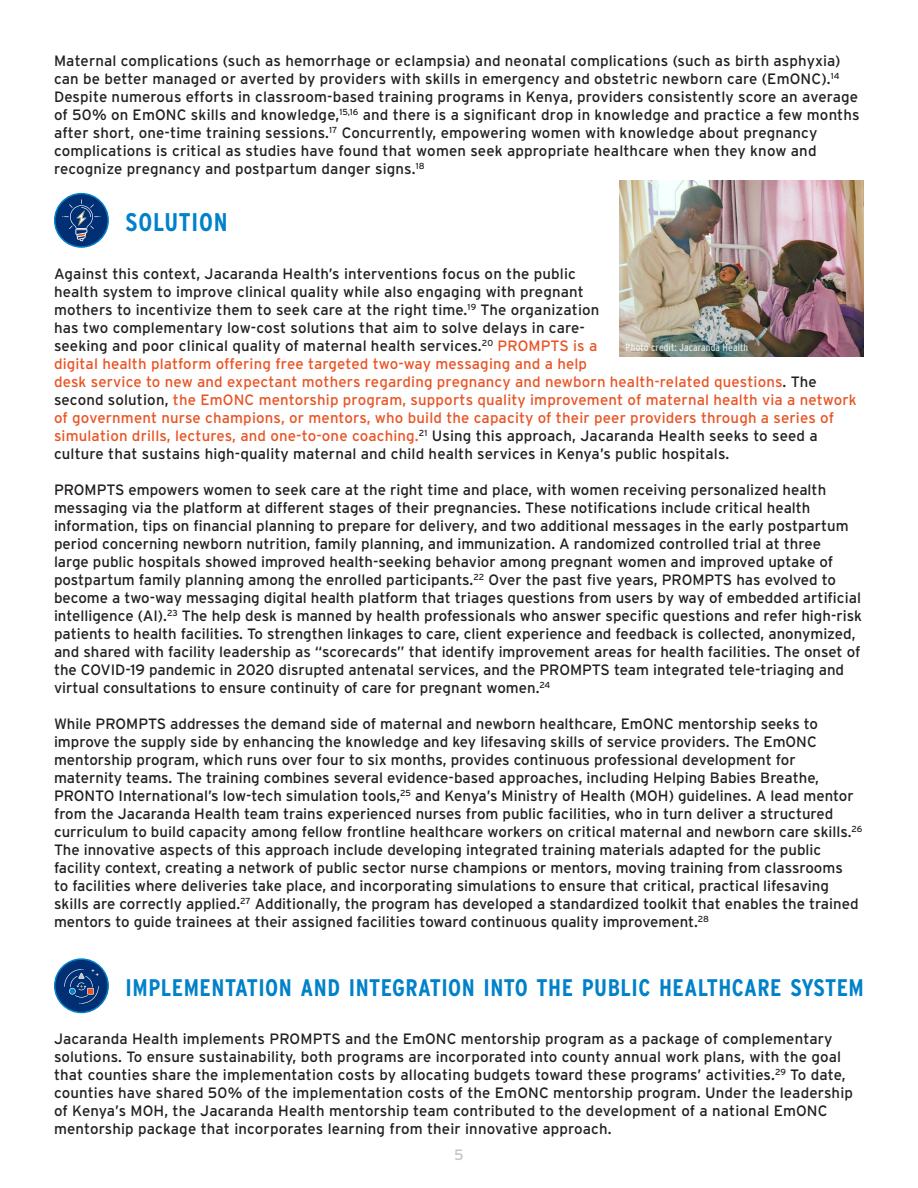
<style>
.page{position:relative;width:918px;height:1188px;background:#fff}
.page>*{position:absolute;margin:0;border:0;box-sizing:border-box;transform-origin:0 0}
.Paragraph_text{font:700 condensed 25.5px "Interstate";letter-spacing:.03em;color:#0081c9}
.Paragraph_text-2{font:700 condensed 24px "Interstate";letter-spacing:.02em;color:#0081c9}
.Paragraph_text-3{font:15px/18px "Interstate";color:#231f20}
.t1{font:15px "Interstate";color:#c3c5c8}
.t2{font:condensed 10.5px "Interstate";letter-spacing:.01em;color:#fff}
.s1{color:#e95424}
</style>
<div class="page">
<svg style="left:55px;top:194px;width:53px;height:53px"></svg>
<div style="left:54px;top:193px;width:55px;height:55px;border:2px solid #0081c9;border-radius:50%"></div>
<div style="left:55px;top:959px;width:53px;height:54px;background:#002f73;border-radius:50%"></div>
<div style="left:54px;top:958px;width:55px;height:55px;border:2px solid #0081c9;border-radius:50%"></div>
<svg style="left:62px;top:199px;width:39px;height:42px;background:#1d4781"></svg>
<svg style="left:64px;top:969px;width:35px;height:35px"></svg>
<img style="left:619px;top:181px;width:245px;height:175px">
<p class="Paragraph_text-3" style="left:54px;top:52px;width:807px">Maternal complications (such as hemorrhage or eclampsia) and neonatal complications (such as birth asphyxia) can be better managed or averted by providers with skills in emergency and obstetric newborn care (EmONC).<sup>14<br></sup>Despite numerous efforts in classroom-based training programs in Kenya, providers consistently score an average of 50% on EmONC skills and knowledge,<sup>15,16</sup> and there is a significant drop in knowledge and practice a few months after short, one-time training sessions.<sup>17</sup> Concurrently, empowering women with knowledge about pregnancy complications is critical as studies have found that women seek appropriate healthcare when they know and recognize pregnancy and postpartum danger signs.<sup>18</sup></p>
<p class="Paragraph_text" style="left:126px;top:207px;width:103px">SOLUTION</p>
<p class="Paragraph_text-3" style="left:54px;top:264px;width:804px">Against this context, Jacaranda Health’s interventions focus on the public<br>health system to improve clinical quality while also engaging with pregnant<br>mothers to incentivize them to seek care at the right time.<sup>19</sup> The organization<br>has two complementary low-cost solutions that aim to solve delays in care-<br>seeking and poor clinical quality of maternal health services.<sup>20</sup> <span class="s1">PROMPTS is a<br>digital health platform offering free targeted two-way messaging and a help<br>desk service to new and expectant mothers regarding pregnancy and newborn health-related questions</span>. The second solution, <span class="s1">the EmONC mentorship program, supports quality improvement of maternal health via a network of government nurse champions, or mentors, who build the capacity of their peer providers through a series of simulation drills, lectures, and one-to-one coaching.</span><sup>21</sup> Using this approach, Jacaranda Health seeks to seed a culture that sustains high-quality maternal and child health services in Kenya’s public hospitals.</p>
<p class="Paragraph_text-3" style="left:54px;top:480px;width:810px">PROMPTS empowers women to seek care at the right time and place, with women receiving personalized health messaging via the platform at different stages of their pregnancies. These notifications include critical health information, tips on financial planning to prepare for delivery, and two additional messages in the early postpartum period concerning newborn nutrition, family planning, and immunization. A randomized controlled trial at three<br>large public hospitals showed improved health-seeking behavior among pregnant women and improved uptake of postpartum family planning among the enrolled participants.<sup>22</sup> Over the past five years, PROMPTS has evolved to become a two-way messaging digital health platform that triages questions from users by way of embedded artificial intelligence (AI).<sup>23</sup> The help desk is manned by health professionals who answer specific questions and refer high-risk patients to health facilities. To strengthen linkages to care, client experience and feedback is collected, anonymized, and shared with facility leadership as “scorecards” that identify improvement areas for health facilities. The onset of the COVID-19 pandemic in 2020 disrupted antenatal services, and the PROMPTS team integrated tele-triaging and virtual consultations to ensure continuity of care for pregnant women.<sup>24</sup></p>
<p class="Paragraph_text-3" style="left:54px;top:714px;width:810px">While PROMPTS addresses the demand side of maternal and newborn healthcare, EmONC mentorship seeks to improve the supply side by enhancing the knowledge and key lifesaving skills of service providers. The EmONC mentorship program, which runs over four to six months, provides continuous professional development for maternity teams. The training combines several evidence-based approaches, including Helping Babies Breathe, PRONTO International’s low-tech simulation tools,<sup>25</sup> and Kenya’s Ministry of Health (MOH) guidelines. A lead mentor from the Jacaranda Health team trains experienced nurses from public facilities, who in turn deliver a structured curriculum to build capacity among fellow frontline healthcare workers on critical maternal and newborn care skills.<sup>26<br></sup>The innovative aspects of this approach include developing integrated training materials adapted for the public facility context, creating a network of public sector nurse champions or mentors, moving training from classrooms<br>to facilities where deliveries take place, and incorporating simulations to ensure that critical, practical lifesaving skills are correctly applied.<sup>27</sup> Additionally, the program has developed a standardized toolkit that enables the trained mentors to guide trainees at their assigned facilities toward continuous quality improvement.<sup>28</sup></p>
<p class="t2" style="left:626px;top:341px;width:124px">Photo credit: Jacaranda Health</p>
<p class="Paragraph_text-2" style="left:126px;top:974px;width:740px">IMPLEMENTATION AND INTEGRATION INTO THE PUBLIC HEALTHCARE SYSTEM</p>
<p class="Paragraph_text-3" style="left:54px;top:1030px;width:801px">Jacaranda Health implements PROMPTS and the EmONC mentorship program as a package of complementary solutions. To ensure sustainability, both programs are incorporated into county annual work plans, with the goal that counties share the implementation costs by allocating budgets toward these programs’ activities.<sup>29</sup> To date, counties have shared 50% of the implementation costs of the EmONC mentorship program. Under the leadership of Kenya’s MOH, the Jacaranda Health mentorship team contributed to the development of a national EmONC mentorship package that incorporates learning from their innovative approach.</p>
<p class="t1" style="left:454px;top:1146px;width:11px">5</p>
</div>
